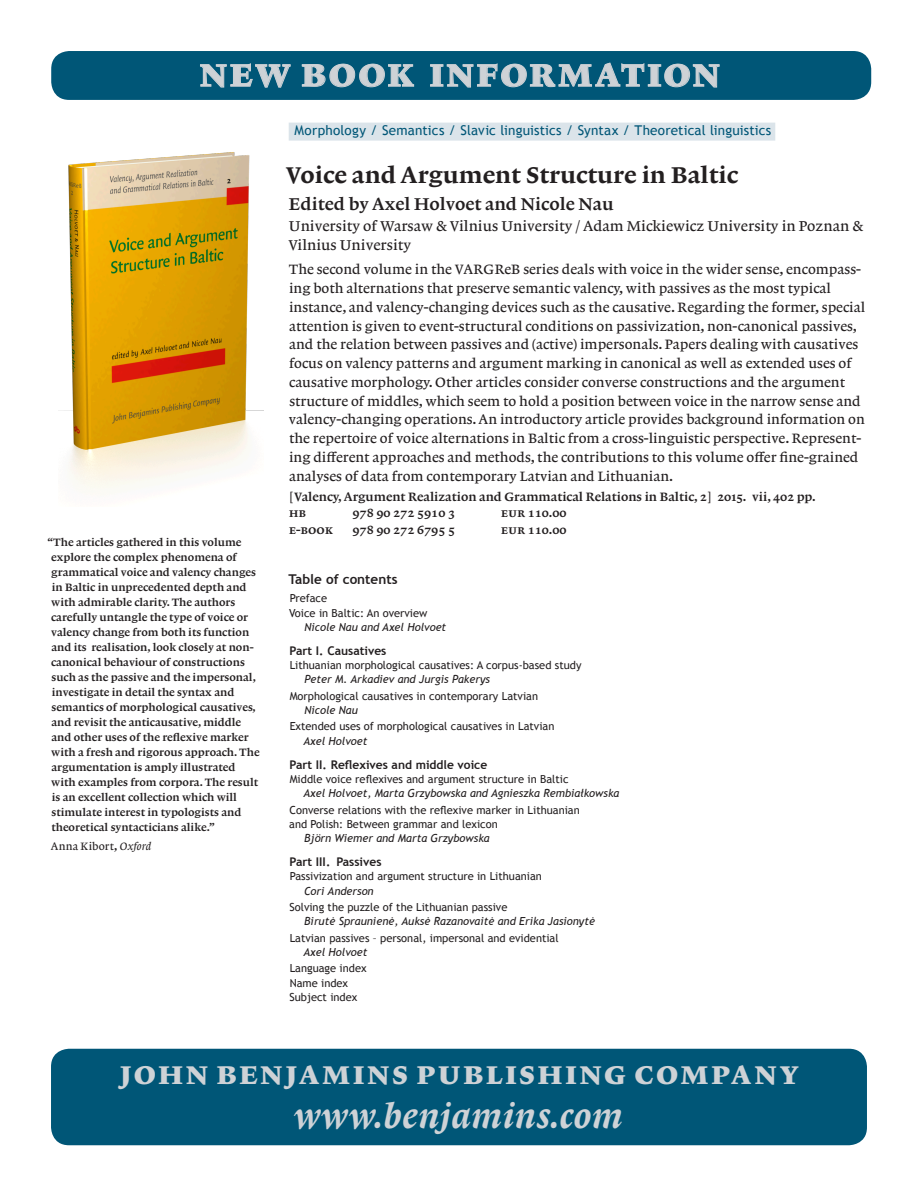
<style>
.page{position:relative;width:918px;height:1188px;background:#fff}
.page>*{position:absolute;margin:0;border:0;box-sizing:border-box;transform-origin:0 0}
.t1{font:36px "Lexicon No 1 Italic D";letter-spacing:.02em;color:#ced2d6}
.t2{font:33px "Lexicon No 1 Roman F";letter-spacing:.075em;color:#ced2d6}
.t3{font:27px "Lexicon No 1 Roman F";letter-spacing:.1em;color:#ced2d6}
.t4{font:24px "Lexicon No 1 Roman D";color:#231f20}
.authors{font:18px "Lexicon No 1 Roman C";color:#231f20}
.affiliation{font:15px/19.5px "Lexicon No 1 Roman A";color:#231f20}
.blurb{font:14.25px/18.8px "Lexicon No 1 Roman A";color:#231f20}
.subjects{font:13.5px "Trebuchet MS";letter-spacing:.01em;color:#005677}
.toc_heading{font:700 13.5px "Trebuchet MS";color:#231f20}
.series{font:12.75px "Lexicon No 1 Roman C";color:#231f20}
.editionworld{font:12.75px "Lexicon No 1 Roman C";color:#231f20}
.toc_section{font:700 12px "Trebuchet MS";color:#231f20}
.quote{font:11.25px/15px "Lexicon No 1 Roman C";color:#231f20}
.quotesource{font:11.25px "Lexicon No 1 Roman A";letter-spacing:.025em;color:#231f20}
.toc_title{font:11.1px/14.2px "Trebuchet MS";color:#231f20}
.toc_authors{font:italic 11.1px "Trebuchet MS";color:#231f20}
.s1{font-family:"Lexicon No 1 Roman D"}
.s2{font-family:"Lexicon No 1 Italic A"}
</style>
<div class="page">
<div style="left:51px;top:51px;width:820px;height:49px;background:#005677;border-radius:18px"></div>
<svg style="left:200px;top:63px;width:91px;height:25px"></svg>
<svg style="left:302px;top:63px;width:112px;height:25px"></svg>
<svg style="left:430px;top:62px;width:290px;height:26px"></svg>
<div style="left:51px;top:1049px;width:816px;height:96px;background:#005677;border-radius:18px"></div>
<div style="left:289px;top:123px;width:486px;height:18px;background:#dbe4ea"></div>
<img style="left:58px;top:152px;width:205px;height:340px">
<h2 class="t2" style="left:200px;top:57px;width:521px">NEW BOOK INFORMATION</h2>
<p class="quote" style="left:51px;top:535px;width:210px;text-indent:-4px">“The articles gathered in this volume explore the complex phenomena of grammatical voice and valency changes in Baltic in unprecedented depth and with admirable clarity. The authors carefully untangle the type of voice or valency change from both its function and its realisation, look closely at non&shy;canonical behaviour of constructions such as the passive and the impersonal, investigate in detail the syntax and semantics of morphological causatives, and revisit the anticausative, middle and other uses of the reflexive marker with a fresh and rigorous approach. The argumentation is amply illustrated with examples from corpora. The result is an excellent collection which will stimulate interest in typologists and theoretical syntacticians alike.”</p>
<p class="quotesource" style="left:51px;top:840px;width:102px">Anna Kibort<span class="s1">,</span> <span class="s2">Oxford</span></p>
<p class="subjects" style="left:295px;top:123px;width:478px">Morphology / Semantics / Slavic linguistics / Syntax / Theoretical linguistics</p>
<p class="t4" style="left:286px;top:162px;width:454px">Voice and Argument Structure in Baltic</p>
<p class="authors" style="left:289px;top:194px;width:326px">Edited by Axel Holvoet and Nicole Nau</p>
<p class="affiliation" style="left:288px;top:216px;width:576px">University of Warsaw &amp; Vilnius University / Adam Mickiewicz University in Poznan &amp;<br>Vilnius University</p>
<p class="blurb" style="left:289px;top:260px;width:578px">The second volume in the VARGReB series deals with voice in the wider sense, encompass&shy;ing both alternations that preserve semantic valency, with passives as the most typical instance, and valency-changing devices such as the causative. Regarding the former, special attention is given to event-structural conditions on passivization, non-canonical passives, and the relation between passives and (active) impersonals. Papers dealing with causatives focus on valency patterns and argument marking in canonical as well as extended uses of causative morphology. Other articles consider converse constructions and the argument structure of middles, which seem to hold a position between voice in the narrow sense and valency-changing operations. An introductory article provides background information on the repertoire of voice alternations in Baltic from a cross-linguistic perspective. Represent&shy;ing different approaches and methods, the contributions to this volume offer fine-grained analyses of data from contemporary Latvian and Lithuanian.</p>
<p class="series" style="left:289px;top:489px;width:528px">[Valency, Argument Realization and Grammatical Relations in Baltic, 2] 2015. vii, 402 pp.</p>
<p class="editionworld" style="left:289px;top:506px;width:18px">Hb</p>
<p class="editionworld" style="left:352px;top:506px;width:104px">978 90 272 5910 3</p>
<p class="editionworld" style="left:501px;top:506px;width:67px">EUR 110.00</p>
<p class="editionworld" style="left:289px;top:522px;width:45px">e-book</p>
<p class="editionworld" style="left:352px;top:522px;width:104px">978 90 272 6795 5</p>
<p class="editionworld" style="left:501px;top:522px;width:67px">EUR 110.00</p>
<p class="toc_heading" style="left:288px;top:571px;width:111px">Table of contents</p>
<p class="toc_title" style="left:290px;top:591px;width:39px">Preface</p>
<p class="toc_title" style="left:289px;top:606px;width:140px">Voice in Baltic: An overview</p>
<p class="toc_authors" style="left:304px;top:620px;width:143px">Nicole Nau and Axel Holvoet</p>
<p class="toc_section" style="left:290px;top:643px;width:98px">Part I. Causatives</p>
<p class="toc_title" style="left:290px;top:658px;width:293px">Lithuanian morphological causatives: A corpus-based study</p>
<p class="toc_authors" style="left:304px;top:673px;width:187px">Peter M. Arkadiev and Jurgis Pakerys</p>
<p class="toc_title" style="left:290px;top:689px;width:250px">Morphological causatives in contemporary Latvian</p>
<p class="toc_authors" style="left:304px;top:704px;width:55px">Nicole Nau</p>
<p class="toc_title" style="left:290px;top:720px;width:266px">Extended uses of morphological causatives in Latvian</p>
<p class="toc_authors" style="left:303px;top:734px;width:65px">Axel Holvoet</p>
<p class="toc_section" style="left:290px;top:757px;width:199px">Part II. Reflexives and middle voice</p>
<p class="toc_title" style="left:290px;top:772px;width:280px">Middle voice reflexives and argument structure in Baltic</p>
<p class="toc_authors" style="left:303px;top:787px;width:318px">Axel Holvoet, Marta Grzybowska and Agnieszka Rembiałkowska</p>
<p class="toc_title" style="left:289px;top:803px;width:292px">Converse relations with the reflexive marker in Lithuanian and Polish: Between grammar and lexicon</p>
<p class="toc_authors" style="left:304px;top:832px;width:187px">Björn Wiemer and Marta Grzybowska</p>
<p class="toc_section" style="left:290px;top:854px;width:93px">Part III. Passives</p>
<p class="toc_title" style="left:290px;top:869px;width:254px">Passivization and argument structure in Lithuanian</p>
<p class="toc_authors" style="left:304px;top:884px;width:71px">Cori Anderson</p>
<p class="toc_title" style="left:289px;top:900px;width:219px">Solving the puzzle of the Lithuanian passive</p>
<p class="toc_authors" style="left:304px;top:915px;width:292px">Birutė Spraunienė, Auksė Razanovaitė and Erika Jasionytė</p>
<p class="toc_title" style="left:290px;top:931px;width:271px">Latvian passives – personal, impersonal and evidential</p>
<p class="toc_authors" style="left:303px;top:945px;width:65px">Axel Holvoet</p>
<p class="toc_title" style="left:290px;top:961px;width:78px">Language index</p>
<p class="toc_title" style="left:290px;top:976px;width:60px">Name index</p>
<p class="toc_title" style="left:289px;top:990px;width:69px">Subject index</p>
<h3 class="t3" style="left:120px;top:1060px;width:680px">JOHN BENJAMINS PUBLISHING COMPANY</h3>
<h1 class="t1" style="left:294px;top:1096px;width:330px">www.benjamins.com</h1>
</div>
